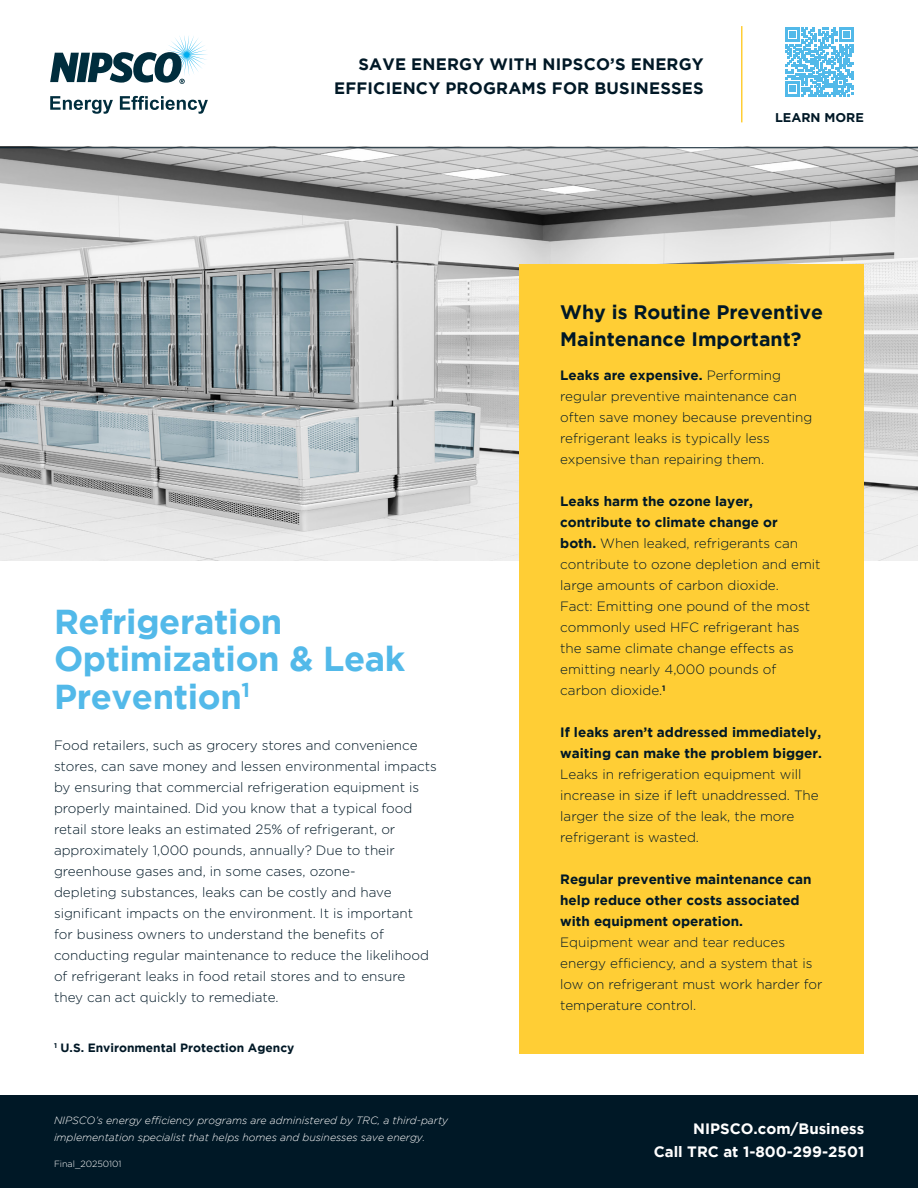
<style>
.page{position:relative;width:918px;height:1188px;background:#fff}
.page>*{position:absolute;margin:0;border:0;box-sizing:border-box;transform-origin:0 0}
.t1{font:700 34.5px/37.5px "Gotham";letter-spacing:-.01em;color:#52b9e9}
.t2{font:700 19.5px/27px "Gotham";color:#001826}
.t3{font:700 16.5px/24px "Gotham";letter-spacing:.015em;color:#001826;text-align:right}
.t4{font:700 15px/22.5px "Gotham";color:#fff;text-align:right}
.t5{font:300 13.5px/21px "Gotham";color:#001826}
.t6{font:700 13.5px/21px "Gotham";color:#001826}
.t7{font:700 12.75px "Gotham";color:#001826}
.t8{font:700 12px "Gotham";color:#001826}
.t9{font:italic 300 10.5px/16.5px "Gotham";color:#fff}
.t10{font:300 9px "Gotham";color:#fff}
.s1{font-weight:700}
</style>
<div class="page">
<img style="left:0;top:148px;width:918px;height:413px">
<svg style="left:50px;top:36px;width:157px;height:48px"></svg>
<svg style="left:50px;top:96px;width:63px;height:18px"></svg>
<svg style="left:120px;top:96px;width:88px;height:18px"></svg>
<div style="left:520px;top:264px;width:344px;height:790px;background:#ffce35"></div>
<hr style="left:0;top:147px;width:918px;height:1px;background:#001826">
<div style="left:0;top:1095px;width:918px;height:93px;background:#001826"></div>
<svg style="left:785px;top:27px;width:69px;height:69px"></svg>
<hr style="left:741px;top:26px;width:1px;height:96px;background:#ffce35">
<p class="t3" style="left:334px;top:52px;width:371px">SAVE ENERGY WITH NIPSCO’S ENERGY<br>EFFICIENCY PROGRAMS FOR BUSINESSES</p>
<p class="t7" style="left:775px;top:111px;width:90px">LEARN MORE</p>
<h1 class="t1" style="left:54px;top:602px;width:353px">Refrigeration<br>Optimization &amp; Leak<br>Prevention<sup>1</sup></h1>
<p class="t5" style="left:54px;top:734px;width:384px">Food retailers, such as grocery stores and convenience stores, can save money and lessen environmental impacts by ensuring that commercial refrigeration equipment is properly maintained. Did you know that a typical food retail store leaks an estimated 25% of refrigerant, or approximately 1,000 pounds, annually? Due to their greenhouse gases and, in some cases, ozone-<br>depleting substances, leaks can be costly and have significant impacts on the environment. It is important<br>for business owners to understand the benefits of conducting regular maintenance to reduce the likelihood of refrigerant leaks in food retail stores and to ensure they can act quickly to remediate.</p>
<p class="t8" style="left:54px;top:1040px;width:242px"><sup>1</sup> U.S. Environmental Protection Agency</p>
<h2 class="t2" style="left:560px;top:298px;width:264px">Why is Routine Preventive<br>Maintenance Important?</h2>
<p class="t5" style="left:560px;top:365px;width:254px"><span class="s1">Leaks are expensive.</span> Performing regular preventive maintenance can often save money because preventing refrigerant leaks is typically less expensive than repairing them.</p>
<p class="t5" style="left:560px;top:491px;width:262px"><span class="s1">Leaks harm the ozone layer, contribute to climate change or<br>both.</span> When leaked, refrigerants can contribute to ozone depletion and emit large amounts of carbon dioxide.<br>Fact: Emitting one pound of the most commonly used HFC refrigerant has the same climate change effects as emitting nearly 4,000 pounds of carbon dioxide.<sup>1</sup></p>
<p class="t6" style="left:560px;top:721px;width:263px">If leaks aren’t addressed immediately, waiting can make the problem bigger.</p>
<p class="t5" style="left:560px;top:764px;width:260px">Leaks in refrigeration equipment will increase in size if left unaddressed. The larger the size of the leak, the more refrigerant is wasted.</p>
<p class="t6" style="left:560px;top:869px;width:253px">Regular preventive maintenance can help reduce other costs associated with equipment operation.</p>
<p class="t5" style="left:560px;top:932px;width:264px">Equipment wear and tear reduces energy efficiency, and a system that is low on refrigerant must work harder for temperature control.</p>
<p class="t9" style="left:54px;top:1112px;width:396px">NIPSCO’s energy efficiency programs are administered by TRC, a third-party implementation specialist that helps homes and businesses save energy.</p>
<p class="t4" style="left:654px;top:1117px;width:212px">NIPSCO.com/Business<br>Call TRC at 1-800-299-2501</p>
<p class="t10" style="left:54px;top:1158px;width:69px">Final_20250101</p>
</div>
